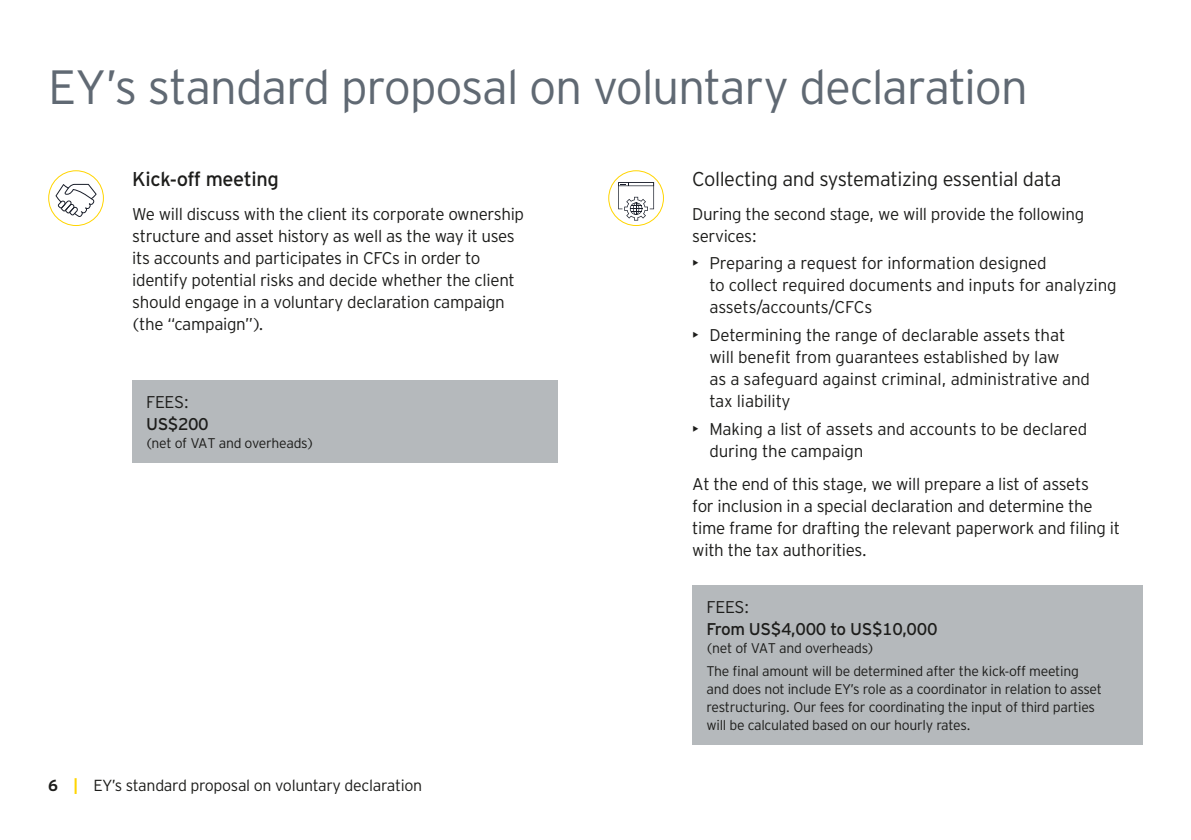
<style>
.page{position:relative;width:1191px;height:840px;background:#fff}
.page>*{position:absolute;margin:0;border:0;box-sizing:border-box;transform-origin:0 0}
.head01{font:300 48px "EY Interstate";letter-spacing:-.03em;color:#606973}
.leader{font:300 20px "EY Interstate";letter-spacing:-.02em;color:#1d1d1b}
.leader-2{font:20px "EY Interstate";letter-spacing:-.02em;color:#1d1d1b}
.text{font:300 17px/22px "EY Interstate";letter-spacing:-.02em;color:#1d1d1b}
.text-2{font:17px "EY Interstate";letter-spacing:-.02em;color:#1d1d1b}
.t1{font:300 16px "EY Interstate";letter-spacing:-.02em;color:#1d1d1b}
.text-3{font:300 14px/18px "EY Interstate";letter-spacing:-.02em;color:#1d1d1b}
.s1{font-weight:700}
.s2{font-weight:700;color:#ffd500}
</style>
<div class="page">
<div style="left:132px;top:380px;width:425px;height:82px;background:#b5b9bc"></div>
<div style="left:692px;top:584px;width:450px;height:160px;background:#b5b9bc"></div>
<div style="left:48px;top:170px;width:56px;height:56px;border:1px solid #ffd500;border-radius:50%"></div>
<div style="left:608px;top:170px;width:56px;height:56px;border:1px solid #ffd500;border-radius:50%"></div>
<svg style="left:56px;top:184px;width:41px;height:33px"></svg>
<svg style="left:618px;top:182px;width:36px;height:38px"></svg>
<p class="head01" style="left:48px;top:53px;width:981px">EY’s standard proposal on voluntary declaration</p>
<p class="leader-2" style="left:132px;top:165px;width:148px">Kick-off meeting</p>
<p class="text" style="left:132px;top:201px;width:393px">We will discuss with the client its corporate ownership structure and asset history as well as the way it uses its accounts and participates in CFCs in order to identify potential risks and decide whether the client should engage in a voluntary declaration campaign (the “campaign”).</p>
<p class="text" style="left:146px;top:390px;width:45px">FEES:</p>
<p class="text-2" style="left:146px;top:411px;width:64px">US$200</p>
<p class="text-3" style="left:146px;top:433px;width:169px">(net of VAT and overheads)</p>
<p class="t1" style="left:48px;top:773px;width:375px"><span class="s1">6</span> <span class="s2">|</span> EY’s standard proposal on voluntary declaration</p>
<p class="leader" style="left:692px;top:165px;width:371px">Collecting and systematizing essential data</p>
<p class="text" style="left:692px;top:201px;width:393px">During the second stage, we will provide the following services:</p>
<p class="text" style="left:709px;top:251px;width:409px;text-indent:-17px">• Preparing a request for information designed<br>to collect required documents and inputs for analyzing assets/accounts/CFCs</p>
<p class="text" style="left:709px;top:323px;width:382px;text-indent:-17px">• Determining the range of declarable assets that will benefit from guarantees established by law<br>as a safeguard against criminal, administrative and tax liability</p>
<p class="text" style="left:709px;top:416px;width:379px;text-indent:-17px">• Making a list of assets and accounts to be declared during the campaign</p>
<p class="text" style="left:692px;top:472px;width:429px">At the end of this stage, we will prepare a list of assets<br>for inclusion in a special declaration and determine the time frame for drafting the relevant paperwork and filing it with the tax authorities.</p>
<p class="text" style="left:706px;top:594px;width:45px">FEES:</p>
<p class="text-2" style="left:706px;top:616px;width:232px">From US$4,000 to US$10,000</p>
<p class="text-3" style="left:706px;top:637px;width:169px">(net of VAT and overheads)</p>
<p class="text-3" style="left:706px;top:661px;width:397px">The final amount will be determined after the kick-off meeting and does not include EY’s role as a coordinator in relation to asset restructuring. Our fees for coordinating the input of third parties will be calculated based on our hourly rates.</p>
</div>
